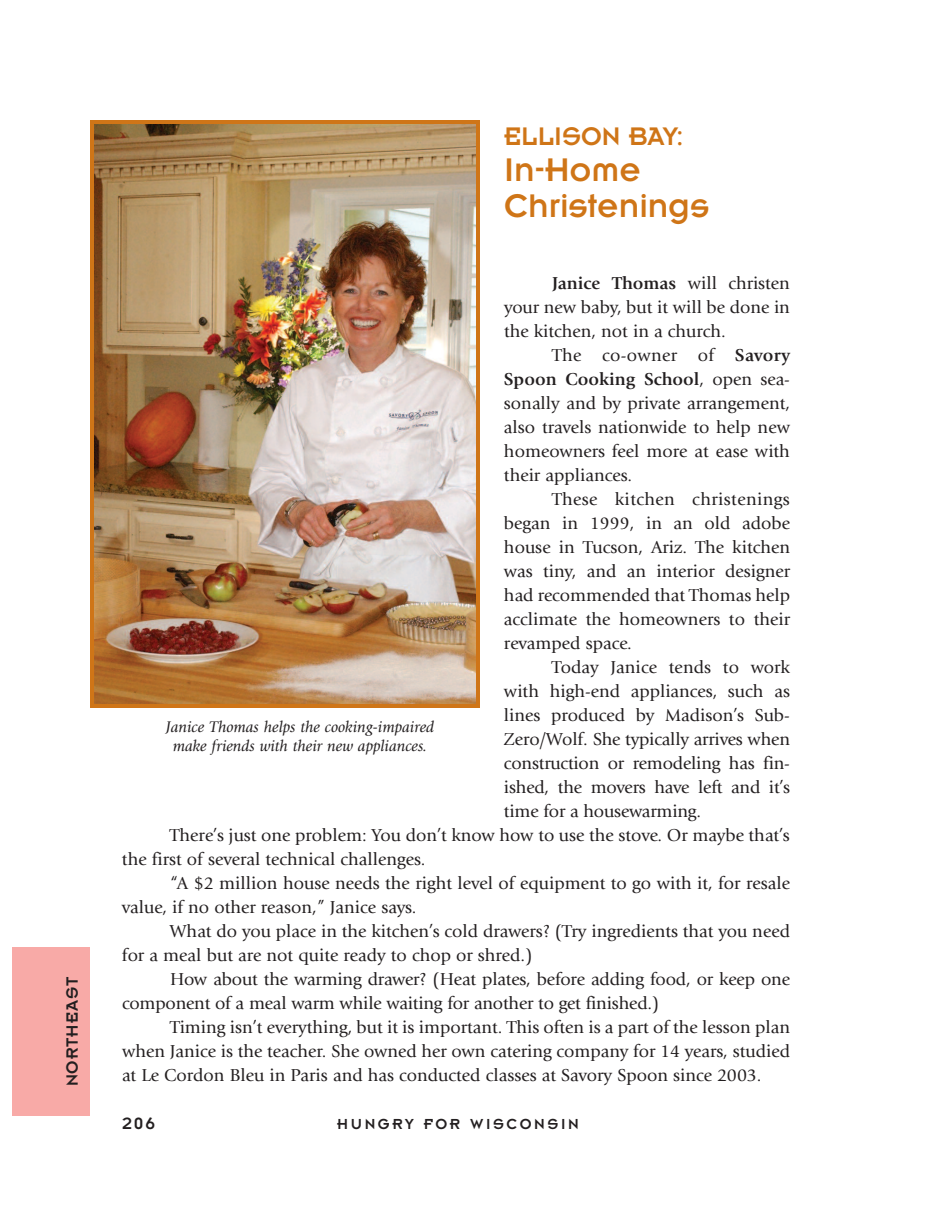
<style>
.page{position:relative;width:936px;height:1224px;background:#fff}
.page>*{position:absolute;margin:0;border:0;box-sizing:border-box;transform-origin:0 0}
.t1{font:36px/36px "Insignia A";color:#cf7517}
.t2{font:28px "Insignia A";color:#cf7517}
.t3{font:18px/24px "Giovanni";color:#231f20;text-align:justify}
.t4{font:18px "Insignia A";letter-spacing:.055em;color:#231f20}
.t5{font:italic 16px/19.2px "Giovanni";color:#231f20;text-align:center}
.t6{font:16px "Insignia A";letter-spacing:.16em;color:#231f20}
.s1{font-weight:700}
</style>
<div class="page">
<img style="left:95px;top:125px;width:380px;height:578px">
<div style="left:90px;top:120px;width:390px;height:588px;border:4px solid #cf7517"></div>
<div style="left:12px;top:947px;width:78px;height:169px;background:#f8aaa7"></div>
<p class="t4" style="left:66px;top:1086px;width:111px;rotate:-90deg">NORTHEAST</p>
<h2 class="t2" style="left:504px;top:127px;width:181px">ELLISON BAY:</h2>
<h1 class="t1" style="left:504px;top:155px;width:207px">In-Home<br>Christenings</h1>
<p class="t3" style="left:504px;top:272px;width:288px;text-indent:48px"><span class="s1">Janice Thomas</span> will christen your new baby, but it will be done in the kitchen, not in a church.</p>
<p class="t3" style="left:504px;top:344px;width:288px;text-indent:48px">The co-owner of <span class="s1">Savory Spoon Cooking School</span>, open sea&shy;sonally and by private arrangement, also travels nationwide to help new homeowners feel more at ease with their appliances.</p>
<p class="t3" style="left:504px;top:488px;width:288px;text-indent:48px">These kitchen christenings began in 1999, in an old adobe house in Tucson, Ariz. The kitchen was tiny, and an interior designer had recommended that Thomas help acclimate the homeowners to their revamped space.</p>
<p class="t3" style="left:552px;top:656px;width:240px">Today Janice tends to work</p>
<p class="t3" style="left:504px;top:680px;width:288px">with high-end appliances, such as</p>
<p class="t3" style="left:504px;top:704px;width:288px">lines produced by Madison’s Sub-</p>
<p class="t3" style="left:504px;top:728px;width:288px">Zero/Wolf. She typically arrives when</p>
<p class="t3" style="left:504px;top:752px;width:288px">construction or remodeling has fin-</p>
<p class="t3" style="left:504px;top:776px;width:288px">ished, the movers have left and it’s</p>
<p class="t3" style="left:504px;top:800px;width:199px">time for a housewarming.</p>
<p class="t3" style="left:170px;top:824px;width:622px">There’s just one problem: You don’t know how to use the stove. Or maybe that’s</p>
<p class="t3" style="left:122px;top:848px;width:305px">the first of several technical challenges.</p>
<p class="t3" style="left:170px;top:872px;width:622px">“A $2 million house needs the right level of equipment to go with it, for resale</p>
<p class="t3" style="left:122px;top:896px;width:296px">value, if no other reason,” Janice says.</p>
<p class="t3" style="left:170px;top:920px;width:622px">What do you place in the kitchen’s cold drawers? (Try ingredients that you need</p>
<p class="t3" style="left:122px;top:944px;width:412px">for a meal but are not quite ready to chop or shred.)</p>
<p class="t3" style="left:170px;top:968px;width:622px">How about the warming drawer? (Heat plates, before adding food, or keep one</p>
<p class="t3" style="left:122px;top:992px;width:539px">component of a meal warm while waiting for another to get finished.)</p>
<p class="t3" style="left:170px;top:1016px;width:622px">Timing isn’t everything, but it is important. This often is a part of the lesson plan</p>
<p class="t3" style="left:122px;top:1040px;width:670px">when Janice is the teacher. She owned her own catering company for 14 years, studied</p>
<p class="t3" style="left:122px;top:1064px;width:641px">at Le Cordon Bleu in Paris and has conducted classes at Savory Spoon since 2003.</p>
<p class="t5" style="left:166px;top:718px;width:270px">Janice Thomas helps the cooking-impaired make friends with their new appliances.</p>
<p class="t4" style="left:122px;top:1118px;width:35px">206</p>
<p class="t6" style="left:337px;top:1119px;width:243px">HUNGRY FOR WISCONSIN</p>
</div>
